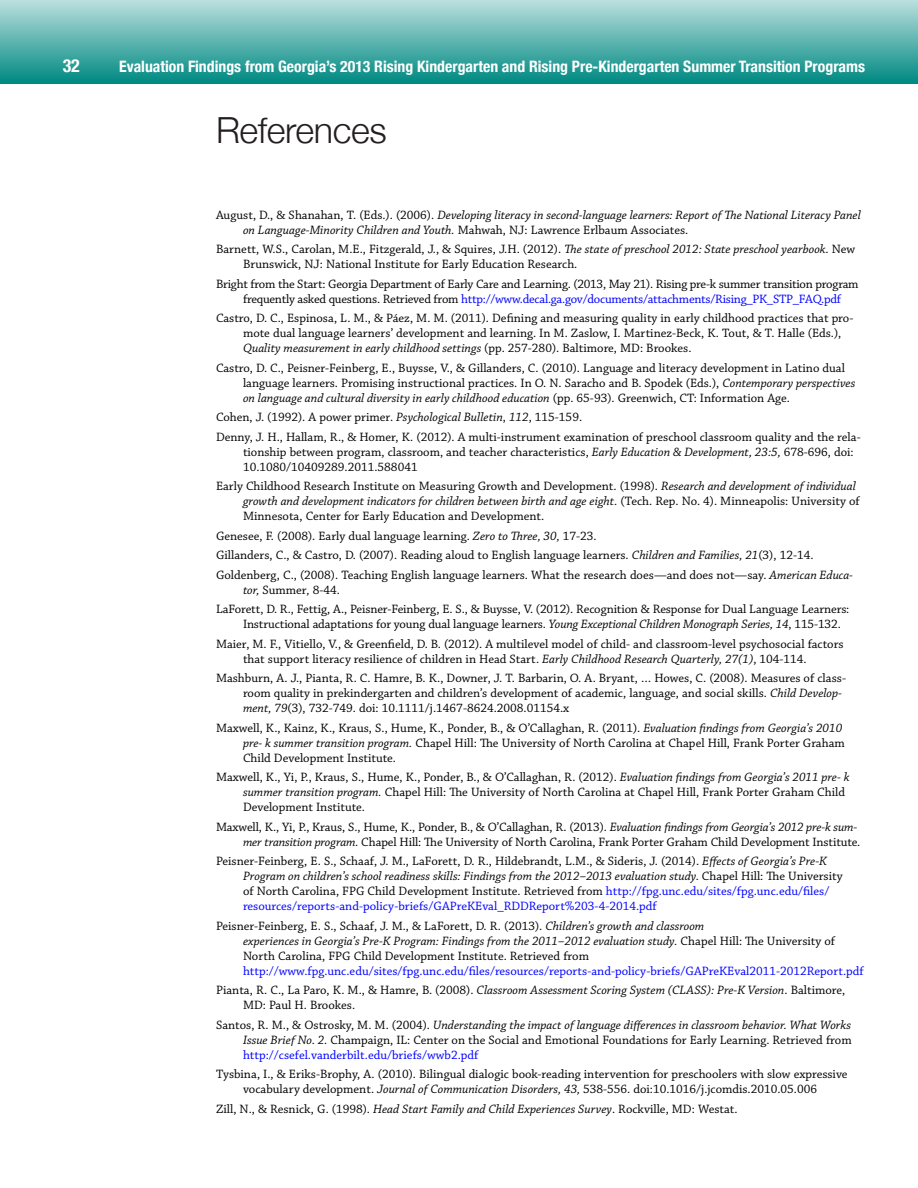
<style>
.page{position:relative;width:918px;height:1188px;background:#fff}
.page>*{position:absolute;margin:0;border:0;box-sizing:border-box;transform-origin:0 0}
.Sub1{font:300 36px "Helvetica Neue";letter-spacing:-.01em;color:#231f20}
.t1{font:700 condensed 18px "Helvetica Neue";color:#fff}
.t2{font:700 condensed 15.75px "Helvetica Neue";color:#fff}
.references_Hanging{font:12.75px/15px "Chaparral Pro";color:#000}
.references_Hanging-2{font:12.75px/15px "Chaparral Pro";letter-spacing:-.02em;color:#000}
.references_Hanging-3{font:italic 12.75px/15px "Chaparral Pro";color:#000}
.s1{font-style:normal}
.s2{font-style:italic}
.s3{color:#00f}
</style>
<div class="page">
<div style="left:0;top:0;width:918px;height:84px;background:linear-gradient(to bottom,#bbdfdd,#008a83)"></div>
<h2 class="t1" style="left:63px;top:51px;width:19px">32</h2>
<p class="t2" style="left:119px;top:53px;width:747px">Evaluation Findings from Georgia’s 2013 Rising Kindergarten and Rising Pre-Kindergarten Summer Transition Programs</p>
<p class="Sub1" style="left:216px;top:101px;width:172px">References</p>
<p class="references_Hanging-3" style="left:243px;top:208px;width:619px;text-indent:-27px"><span class="s1">August, D., &amp; Shanahan, T. (Eds.). (2006).</span> Developing literacy in second-language learners: Report of The National Literacy Panel on Language-Minority Children and Youth. <span class="s1">Mahwah, NJ: Lawrence Erlbaum Associates.</span></p>
<p class="references_Hanging" style="left:243px;top:242px;width:614px;text-indent:-27px">Barnett, W.S., Carolan, M.E., Fitzgerald, J., &amp; Squires, J.H. (2012). <span class="s2">The state of preschool 2012: State preschool yearbook</span>. New<br>Brunswick, NJ: National Institute for Early Education Research.</p>
<p class="references_Hanging-2" style="left:243px;top:277px;width:617px;text-indent:-27px">Bright from the Start: Georgia Department of Early Care and Learning. (2013, May 21). Rising pre-k summer transition program frequently asked questions. Retrieved from <span class="s3">http://www.decal.ga.gov/documents/attachments/Rising_PK_STP_FAQ.pdf</span></p>
<p class="references_Hanging" style="left:243px;top:311px;width:612px;text-indent:-27px">Castro, D. C., Espinosa, L. M., &amp; Páez, M. M. (2011). Defining and measuring quality in early childhood practices that pro&shy;mote dual language learners’ development and learning. In M. Zaslow, I. Martinez-Beck, K. Tout, &amp; T. Halle (Eds.),<br><span class="s2">Quality measurement in early childhood settings</span> (pp. 257-280). Baltimore, MD: Brookes.</p>
<p class="references_Hanging" style="left:243px;top:361px;width:614px;text-indent:-27px">Castro, D. C., Peisner-Feinberg, E., Buysse, V., &amp; Gillanders, C. (2010). Language and literacy development in Latino dual language learners. Promising instructional practices. In O. N. Saracho and B. Spodek (Eds.), <span class="s2">Contemporary perspectives on language and cultural diversity in early childhood education</span> (pp. 65-93). Greenwich, CT: Information Age.</p>
<p class="references_Hanging" style="left:216px;top:410px;width:368px">Cohen, J. (1992). A power primer. <span class="s2">Psychological Bulletin</span>, <span class="s2">112</span>, 115-159.</p>
<p class="references_Hanging" style="left:243px;top:430px;width:619px;text-indent:-27px">Denny, J. H., Hallam, R., &amp; Homer, K. (2012). A multi-instrument examination of preschool classroom quality and the rela&shy;tionship between program, classroom, and teacher characteristics, <span class="s2">Early Education &amp; Development, 23:5,</span> 678-696, doi:<br>10.1080/10409289.2011.588041</p>
<p class="references_Hanging" style="left:243px;top:479px;width:618px;text-indent:-27px">Early Childhood Research Institute on Measuring Growth and Development. (1998). <span class="s2">Research and development of individual growth and development indicators for children between birth and age eight.</span> (Tech. Rep. No. 4). Minneapolis: University of<br>Minnesota, Center for Early Education and Development.</p>
<p class="references_Hanging" style="left:216px;top:529px;width:382px">Genesee, F. (2008). Early dual language learning. <span class="s2">Zero to Three, 30,</span> 17-23.</p>
<p class="references_Hanging" style="left:216px;top:548px;width:599px">Gillanders, C., &amp; Castro, D. (2007). Reading aloud to English language learners. <span class="s2">Children and Families, 21</span>(3), 12-14.</p>
<p class="references_Hanging" style="left:243px;top:568px;width:612px;text-indent:-27px">Goldenberg, C., (2008). Teaching English language learners. What the research does—and does not—say. <span class="s2">American Educa&shy;tor,</span> Summer<span class="s2">,</span> 8-44.</p>
<p class="references_Hanging" style="left:243px;top:602px;width:608px;text-indent:-27px">LaForett, D. R., Fettig, A., Peisner-Feinberg, E. S., &amp; Buysse, V. (2012). Recognition &amp; Response for Dual Language Learners:<br>Instructional adaptations for young dual language learners. <span class="s2">Young Exceptional Children Monograph Series, 14</span>, 115-132.</p>
<p class="references_Hanging" style="left:243px;top:637px;width:602px;text-indent:-27px">Maier, M. F., Vitiello, V., &amp; Greenfield, D. B. (2012). A multilevel model of child- and classroom-level psychosocial factors that support literacy resilience of children in Head Start. <span class="s2">Early Childhood Research Quarterly, 27(1)</span>, 104-114.</p>
<p class="references_Hanging" style="left:243px;top:671px;width:605px;text-indent:-27px">Mashburn, A. J., Pianta, R. C. Hamre, B. K., Downer, J. T. Barbarin, O. A. Bryant, … Howes, C. (2008). Measures of class&shy;room quality in prekindergarten and children’s development of academic, language, and social skills. <span class="s2">Child Develop&shy;ment, 79</span>(3), 732-749. doi: 10.1111/j.1467-8624.2008.01154.x</p>
<p class="references_Hanging" style="left:243px;top:721px;width:603px;text-indent:-27px">Maxwell, K., Kainz, K., Kraus, S., Hume, K., Ponder, B., &amp; O’Callaghan, R. (2011). <span class="s2">Evaluation findings from Georgia’s 2010 pre- k summer transition program.</span> Chapel Hill: The University of North Carolina at Chapel Hill, Frank Porter Graham<br>Child Development Institute.</p>
<p class="references_Hanging" style="left:243px;top:770px;width:608px;text-indent:-27px">Maxwell, K., Yi, P., Kraus, S., Hume, K., Ponder, B., &amp; O’Callaghan, R. (2012). <span class="s2">Evaluation findings from Georgia’s 2011 pre- k summer transition program.</span> Chapel Hill: The University of North Carolina at Chapel Hill, Frank Porter Graham Child<br>Development Institute.</p>
<p class="references_Hanging" style="left:216px;top:820px;width:646px;text-align:right">Maxwell, K., Yi, P., Kraus, S., Hume, K., Ponder, B., &amp; O’Callaghan, R. (2013). <span class="s2">Evaluation findings from Georgia’s 2012 pre-k sum&shy;mer transition program.</span> Chapel Hill: The University of North Carolina, Frank Porter Graham Child Development Institute.</p>
<p class="references_Hanging" style="left:243px;top:854px;width:601px;text-indent:-27px">Peisner-Feinberg, E. S., Schaaf, J. M., LaForett, D. R., Hildebrandt, L.M., &amp; Sideris, J. (2014). <span class="s2">Effects of Georgia’s Pre-K Program on children’s school readiness skills: Findings from the 2012–2013 evaluation study.</span> Chapel Hill: The University of North Carolina, FPG Child Development Institute. Retrieved from <span class="s3">http://fpg.unc.edu/sites/fpg.unc.edu/files/ resources/reports-and-policy-briefs/GAPreKEval_RDDReport%203-4-2014.pdf</span></p>
<p class="references_Hanging" style="left:243px;top:919px;width:622px;text-indent:-27px">Peisner-Feinberg, E. S., Schaaf, J. M., &amp; LaForett, D. R. (2013). <span class="s2">Children’s growth and classroom<br>experiences in Georgia’s Pre-K Program: Findings from the 2011–2012 evaluation study.</span> Chapel Hill: The University of North Carolina, FPG Child Development Institute. Retrieved from <span class="s3">http://www.fpg.unc.edu/sites/fpg.unc.edu/files/resources/reports-and-policy-briefs/GAPreKEval2011-2012Report.pdf</span></p>
<p class="references_Hanging" style="left:243px;top:983px;width:604px;text-indent:-27px">Pianta, R. C., La Paro, K. M., &amp; Hamre, B. (2008). <span class="s2">Classroom Assessment Scoring System (CLASS): Pre-K Version</span>. Baltimore,<br>MD: Paul H. Brookes.</p>
<p class="references_Hanging" style="left:243px;top:1018px;width:610px;text-align:justify;text-indent:-27px">Santos, R. M., &amp; Ostrosky, M. M. (2004). <span class="s2">Understanding the impact of language differences in classroom behavior. What Works Issue Brief No. 2.</span> Champaign, IL: Center on the Social and Emotional Foundations for Early Learning. Retrieved from <span class="s3">http://csefel.vanderbilt.edu/briefs/wwb2.pdf</span></p>
<p class="references_Hanging" style="left:216px;top:1067px;width:633px;text-align:center">Tysbina, I., &amp; Eriks-Brophy, A. (2010). Bilingual dialogic book-reading intervention for preschoolers with slow expressive vocabulary development. <span class="s2">Journal of Communication Disorders, 43,</span> 538-556. doi:10.1016/j.jcomdis.2010.05.006</p>
<p class="references_Hanging" style="left:216px;top:1102px;width:523px">Zill, N., &amp; Resnick, G. (1998). <span class="s2">Head Start Family and Child Experiences Survey</span>. Rockville, MD: Westat.</p>
</div>
